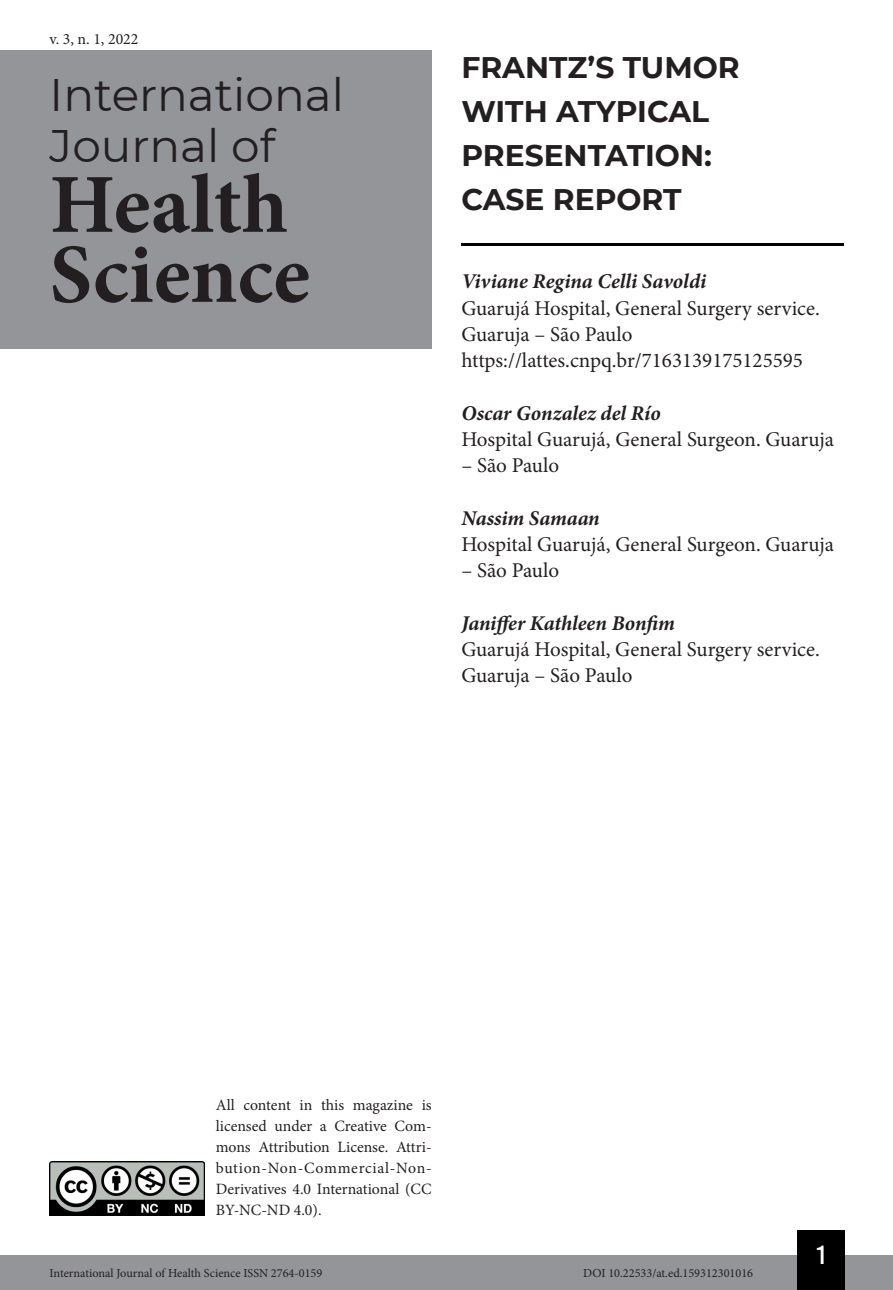
<style>
.page{position:relative;width:893px;height:1290px;background:#fff}
.page>*{position:absolute;margin:0;border:0;box-sizing:border-box;transform-origin:0 0}
.t1{font:700 84px/70px "Minion Pro";color:#231f20}
.t2{font:45.5px/50.8px "Montserrat";color:#231f20}
.Título_Artigo{font:700 29.75px/43.8px "Montserrat";color:#231f20}
.t3{font:26.25px "Bebas Kai";color:#fff}
.Infos_autor{font:21px/26.2px "Minion Pro";color:#231f20}
.Autor{font:italic 700 21px "Minion Pro";letter-spacing:-.005em;color:#231f20}
.t4{font:15.75px/21px "Minion Pro";color:#231f20;text-align:justify}
.t5{font:12.25px "Minion Pro";color:#231f20}
</style>
<div class="page">
<div style="left:0;top:1255px;width:893px;height:35px;background:#939598"></div>
<div style="left:797px;top:1230px;width:48px;height:60px;background:#000"></div>
<img style="left:50px;top:1161px;width:154px;height:54px">
<div style="left:0;top:50px;width:432px;height:298px;background:#939598"></div>
<hr style="left:461px;top:243px;width:382px;height:3px;background:#000">
<p class="t4" style="left:50px;top:28px;width:90px">v. 3, n. 1, 2022</p>
<h2 class="t2" style="left:50px;top:68px;width:296px">International<br>Journal of</h2>
<h1 class="t1" style="left:50px;top:169px;width:262px">Health<br>Science</h1>
<p class="Título_Artigo" style="left:461px;top:44px;width:280px">FRANTZ’S TUMOR<br>WITH ATYPICAL<br>PRESENTATION:</p>
<p class="Título_Artigo" style="left:461px;top:176px;width:222px">CASE REPORT</p>
<p class="Autor" style="left:461px;top:267px;width:246px">Viviane Regina Celli Savoldi</p>
<p class="Infos_autor" style="left:461px;top:295px;width:360px">Guarujá Hospital, General Surgery service.<br>Guaruja – São Paulo</p>
<p class="Infos_autor" style="left:461px;top:347px;width:343px">https://lattes.cnpq.br/7163139175125595</p>
<p class="Autor" style="left:461px;top:398px;width:201px">Oscar Gonzalez del Río</p>
<p class="Infos_autor" style="left:461px;top:426px;width:374px">Hospital Guarujá, General Surgeon. Guaruja</p>
<p class="Infos_autor" style="left:461px;top:452px;width:99px">– São Paulo</p>
<p class="Autor" style="left:461px;top:503px;width:140px">Nassim Samaan</p>
<p class="Infos_autor" style="left:461px;top:531px;width:374px">Hospital Guarujá, General Surgeon. Guaruja</p>
<p class="Infos_autor" style="left:461px;top:557px;width:99px">– São Paulo</p>
<p class="Autor" style="left:461px;top:608px;width:215px">Janiffer Kathleen Bonfim</p>
<p class="Infos_autor" style="left:461px;top:636px;width:360px">Guarujá Hospital, General Surgery service.<br>Guaruja – São Paulo</p>
<p class="t4" style="left:216px;top:1095px;width:217px">All content in this magazine is licensed under a Creative Com&shy;mons Attribution License. Attri&shy;bution-Non-Commercial-Non-Derivatives 4.0 International (CC BY-NC-ND 4.0).</p>
<p class="t3" style="left:817px;top:1241px;width:10px">1</p>
<p class="t5" style="left:50px;top:1265px;width:274px">International Journal of Health Science ISSN 2764-0159</p>
<p class="t5" style="left:583px;top:1265px;width:171px">DOI 10.22533/at.ed.159312301016</p>
</div>
